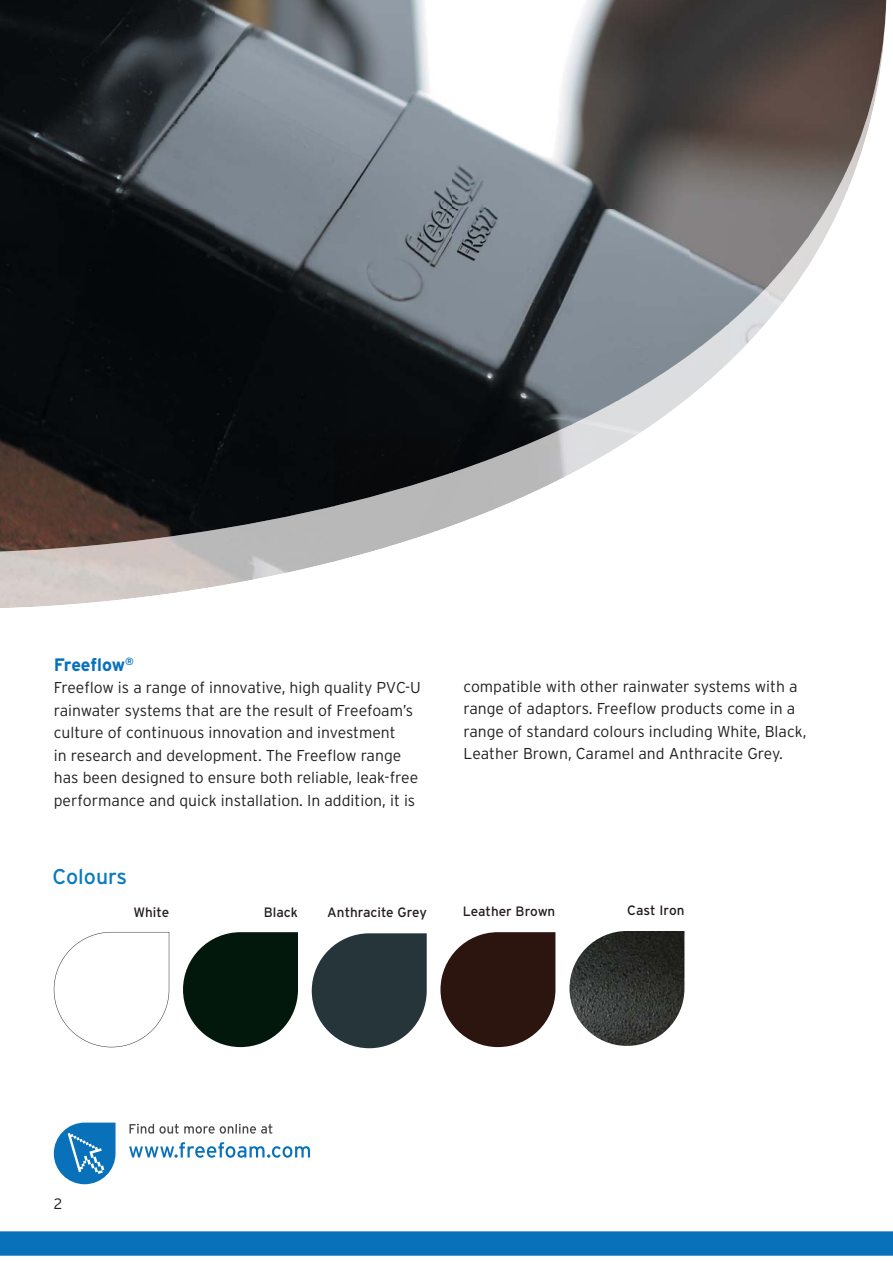
<style>
.page{position:relative;width:893px;height:1263px;background:#fff}
.page>*{position:absolute;margin:0;border:0;box-sizing:border-box;transform-origin:0 0}
.t1{font:21.3px "Interstate";color:#087ac0}
.t2{font:700 18px "Interstate";letter-spacing:-.015em;color:#0971b9}
.t3{font:300 15.75px/22.5px "Interstate";color:#231f20}
.t4{font:300 15px "Interstate";color:#231f20}
.t5{font:13.5px "Interstate";color:#231b1d}
</style>
<div class="page">
<img style="left:847px;top:172px;width:8px;height:19px">
<img style="left:808px;top:239px;width:16px;height:27px">
<img style="left:768px;top:286px;width:27px;height:34px">
<img style="left:729px;top:324px;width:36px;height:38px">
<img style="left:689px;top:356px;width:40px;height:41px">
<img style="left:650px;top:400px;width:35px;height:26px">
<img style="left:571px;top:400px;width:79px;height:52px">
<img style="left:492px;top:477px;width:72px;height:33px">
<img style="left:373px;top:477px;width:119px;height:53px">
<img style="left:571px;top:452px;width:38px;height:22px">
<img style="left:176px;top:552px;width:157px;height:41px">
<img style="left:333px;top:515px;width:40px;height:47px">
<img style="left:373px;top:530px;width:66px;height:21px">
<img style="left:0;top:0;width:689px;height:209px">
<img style="left:689px;top:0;width:197px;height:172px">
<img style="left:689px;top:171px;width:119px;height:115px">
<img style="left:807px;top:171px;width:40px;height:68px">
<img style="left:0;top:209px;width:452px;height:229px">
<img style="left:452px;top:209px;width:237px;height:191px">
<img style="left:689px;top:286px;width:79px;height:38px">
<img style="left:689px;top:324px;width:40px;height:32px">
<img style="left:452px;top:400px;width:119px;height:77px">
<img style="left:570px;top:400px;width:51px;height:26px">
<img style="left:0;top:438px;width:334px;height:114px">
<img style="left:333px;top:438px;width:119px;height:77px">
<svg style="left:0;top:1131px;width:892px;height:125px"></svg>
<svg style="left:129px;top:1124px;width:143px;height:10px"></svg>
<svg style="left:129px;top:1142px;width:181px;height:16px"></svg>
<svg style="left:54px;top:1123px;width:61px;height:61px"></svg>
<svg style="left:183px;top:932px;width:115px;height:115px"></svg>
<svg style="left:440px;top:932px;width:115px;height:115px"></svg>
<svg style="left:54px;top:932px;width:115px;height:115px"></svg>
<img style="left:569px;top:931px;width:115px;height:115px">
<svg style="left:312px;top:933px;width:114px;height:115px"></svg>
<p class="t2" style="left:54px;top:658px;width:82px">Freeflow<sup>®</sup></p>
<p class="t3" style="left:54px;top:678px;width:368px">Freeflow is a range of innovative, high quality PVC-U rainwater systems that are the result of Freefoam’s culture of continuous innovation and investment<br>in research and development. The Freeflow range has been designed to ensure both reliable, leak-free performance and quick installation. In addition, it is</p>
<p class="t3" style="left:463px;top:676px;width:344px">compatible with other rainwater systems with a range of adaptors. Freeflow products come in a range of standard colours including White, Black, Leather Brown, Caramel and Anthracite Grey.</p>
<h1 class="t1" style="left:53px;top:869px;width:76px">Colours</h1>
<p class="t5" style="left:133px;top:907px;width:37px">White</p>
<p class="t5" style="left:327px;top:907px;width:101px">Anthracite Grey</p>
<p class="t5" style="left:627px;top:905px;width:59px">Cast Iron</p>
<p class="t5" style="left:264px;top:907px;width:36px">Black</p>
<p class="t5" style="left:463px;top:906px;width:94px">Leather Brown</p>
<p class="t4" style="left:54px;top:1198px;width:10px">2</p>
</div>
